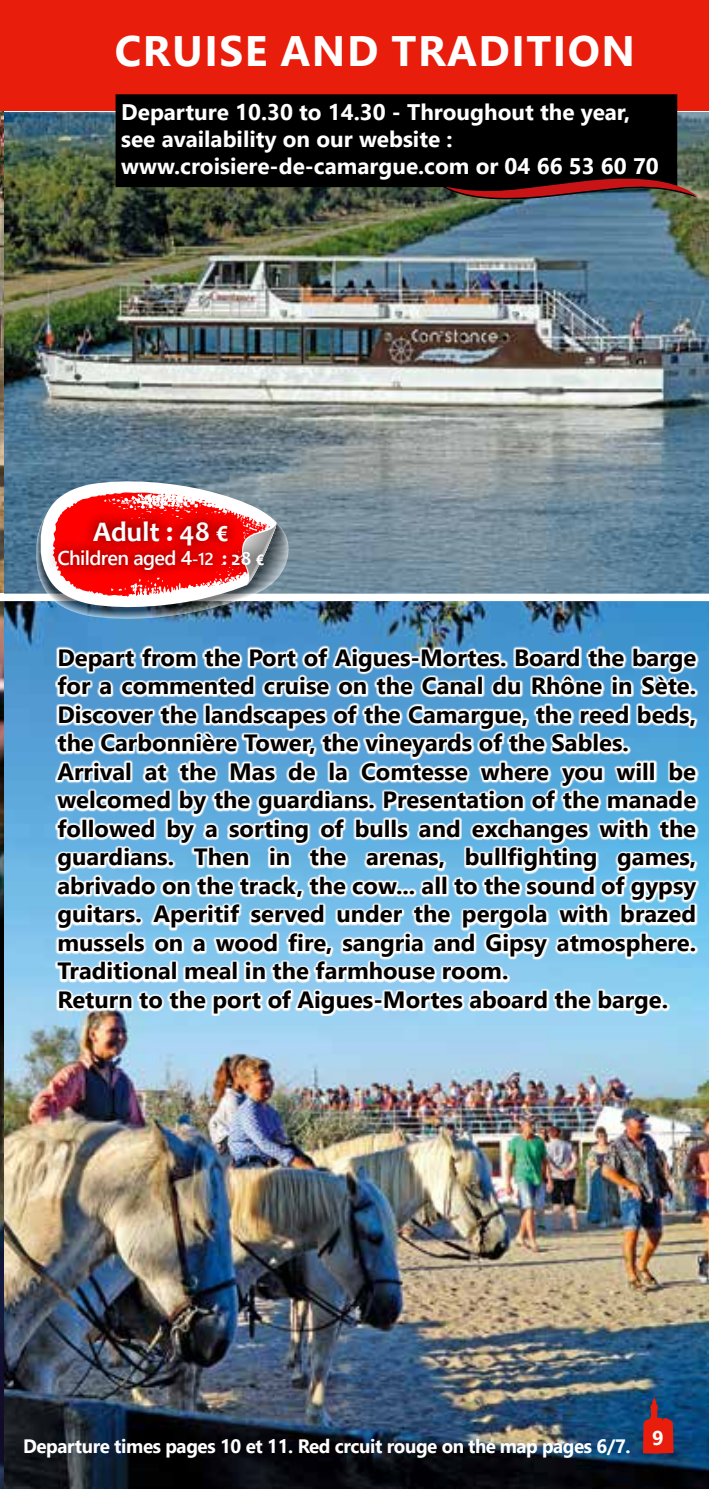
<style>
.page{position:relative;width:709px;height:1489px;background:#fff}
.page>*{position:absolute;margin:0;border:0;box-sizing:border-box;transform-origin:0 0}
.t1{font:700 42.5px "Segoe UI";letter-spacing:.035em;color:#fff}
.t2{font:700 28.5px "Candara";color:#fff}
.t3{font:700 23.5px/28.5px "Segoe UI";color:#000}
.t4{font:700 22.5px/27px "Segoe UI";color:#fff}
.t5{font:600 20px "Segoe UI";letter-spacing:-.03em;color:#fff}
.t6{font:700 20px "Segoe UI";color:#fff}
.t7{font:700 19.25px "Segoe UI";letter-spacing:-.02em;color:#fff}
.s1{font-size:17px}
.s2{font-family:"Candara";font-weight:700}
</style>
<div class="page">
<svg style="left:0;top:832px;width:4px;height:185px"></svg>
<img style="left:0;top:1017px;width:4px;height:471px">
<img style="left:0;top:601px;width:3px;height:318px">
<img style="left:0;top:110px;width:3px;height:482px">
<div style="left:0;top:0;width:709px;height:110px;background:#e81d0b"></div>
<img style="left:4px;top:601px;width:705px;height:887px">
<img style="left:4px;top:112px;width:705px;height:481px">
<svg style="left:643px;top:1391px;width:30px;height:62px;background:#8f2f39"></svg>
<svg style="left:116px;top:94px;width:581px;height:106px;background:#080807"></svg>
<svg style="left:446px;top:178px;width:251px;height:20px;background:#5d2223"></svg>
<svg style="left:55px;top:645px;width:643px;height:370px"></svg>
<img style="left:36px;top:480px;width:252px;height:142px">
<div style="left:46px;top:508px;width:230px;height:73px;background:#000;opacity:.75"></div>
<h1 class="t1" style="left:115px;top:11px;width:521px">CRUISE AND TRADITION</h1>
<p class="t4" style="left:121px;top:97px;width:539px">Departure 10.30 to 14.30 - Throughout the year, see availability on our website : www.croisiere-de-camargue.com or 04 66 53 60 70</p>
<p class="t2" style="left:93px;top:513px;width:137px">Adult : 48 €</p>
<p class="t5" style="left:57px;top:538px;width:209px">Children aged 4<span class="s1">-12</span> <span class="s2">: 28 €</span></p>
<p class="t3" style="left:57px;top:641px;width:640px">Depart from the Port of Aigues-Mortes. Board the barge for a commented cruise on the Canal du Rhône in Sète.<br>Discover the landscapes of the Camargue, the reed beds, the Carbonnière Tower, the vineyards of the Sables.<br>Arrival at the Mas de la Comtesse where you will be welcomed by the guardians. Presentation of the manade followed by a sorting of bulls and exchanges with the guardians. Then in the arenas, bullfighting games, abrivado on the track, the cow... all to the sound of gypsy guitars. Aperitif served under the pergola with brazed mussels on a wood fire, sangria and Gipsy atmosphere.<br>Traditional meal in the farmhouse room.<br>Return to the port of Aigues-Mortes aboard the barge.</p>
<p class="t7" style="left:23px;top:1427px;width:609px">Departure times pages 10 et 11. Red crcuit rouge on the map pages 6/7.</p>
<p class="t6" style="left:652px;top:1418px;width:13px">9</p>
</div>
